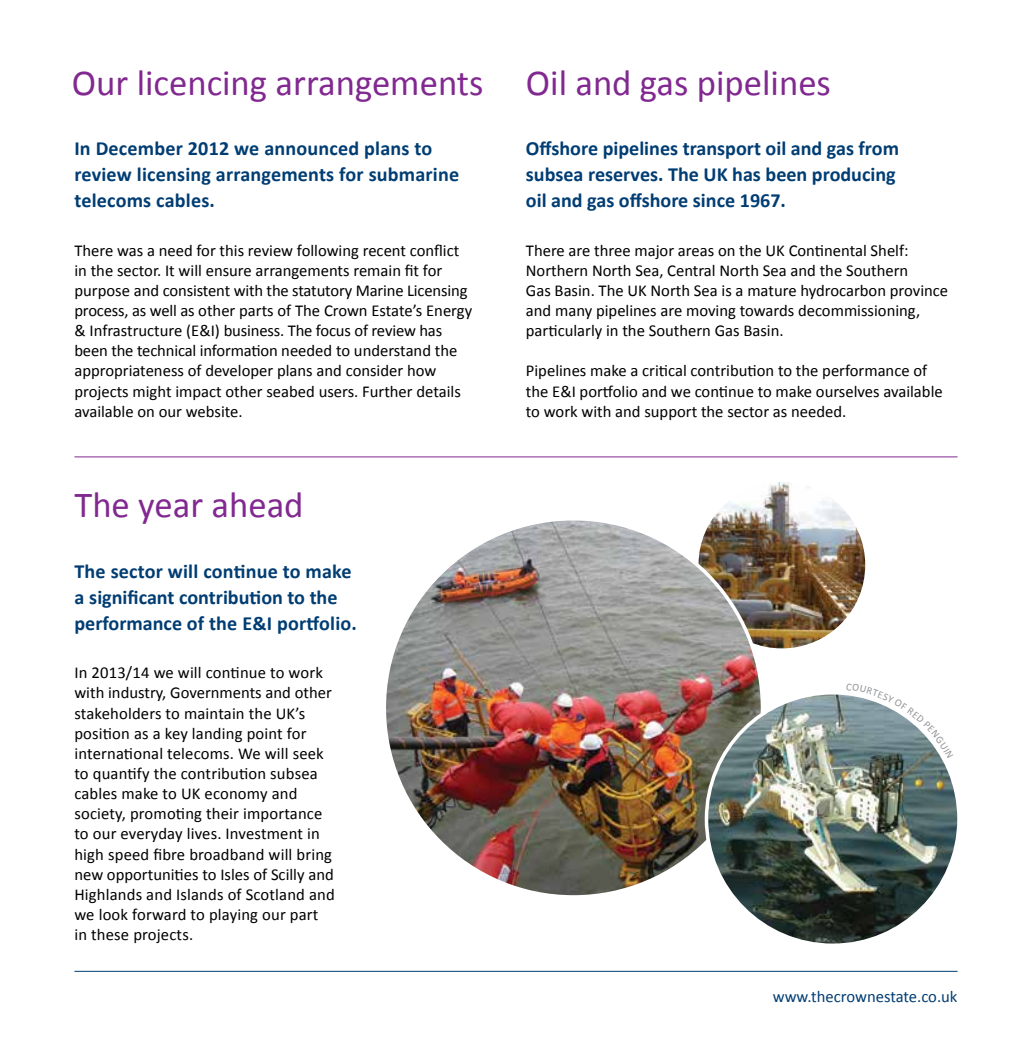
<style>
.page{position:relative;width:1032px;height:1042px;background:#fff}
.page>*{position:absolute;margin:0;border:0;box-sizing:border-box;transform-origin:0 0}
.t1{font:36.75px "Calibri";color:#812990}
.t2{font:700 20.12px/26.2px "Calibri";color:#003d73}
.t3{font:16.62px/20.1px "Calibri";color:#000}
.t4{font:16.62px "Calibri";color:#003d73}
</style>
<div class="page">
<hr style="left:74px;top:971px;width:883px;height:1px;background:#003d73">
<img style="left:698px;top:482px;width:167px;height:166px;border-radius:83px">
<img style="left:384px;top:519px;width:378px;height:378px;border-radius:189px">
<img style="left:706px;top:693px;width:253px;height:252px;border-radius:126px">
<hr style="left:74px;top:456px;width:883px;height:1px;background:#812990">
<svg style="left:846px;top:694px;width:97px;height:64px"></svg>
<h1 class="t1" style="left:72px;top:59px;width:760px">Our licencing arrangements Oil and gas pipelines</h1>
<p class="t2" style="left:74px;top:135px;width:386px">In December 2012 we announced plans to review licensing arrangements for submarine telecoms cables.</p>
<p class="t3" style="left:74px;top:240px;width:399px">There was a need for this review following recent conflict in the sector. It will ensure arrangements remain fit for purpose and consistent with the statutory Marine Licensing process, as well as other parts of The Crown Estate’s Energy &amp; Infrastructure (E&amp;I) business. The focus of review has been the technical information needed to understand the appropriateness of developer plans and consider how projects might impact other seabed users. Further details available on our website.</p>
<h1 class="t1" style="left:74px;top:482px;width:231px">The year ahead</h1>
<p class="t2" style="left:74px;top:558px;width:284px">The sector will continue to make a significant contribution to the performance of the E&amp;I portfolio.</p>
<p class="t3" style="left:74px;top:663px;width:262px">In 2013/14 we will continue to work with industry, Governments and other stakeholders to maintain the UK’s position as a key landing point for international telecoms. We will seek to quantify the contribution subsea cables make to UK economy and society, promoting their importance to our everyday lives. Investment in high speed fibre broadband will bring new opportunities to Isles of Scilly and Highlands and Islands of Scotland and we look forward to playing our part in these projects.</p>
<p class="t2" style="left:526px;top:135px;width:375px">Offshore pipelines transport oil and gas from subsea reserves. The UK has been producing oil and gas offshore since 1967.</p>
<p class="t3" style="left:526px;top:240px;width:424px">There are three major areas on the UK Continental Shelf:<br>Northern North Sea, Central North Sea and the Southern<br>Gas Basin. The UK North Sea is a mature hydrocarbon province and many pipelines are moving towards decommissioning, particularly in the Southern Gas Basin.</p>
<p class="t3" style="left:526px;top:361px;width:418px">Pipelines make a critical contribution to the performance of the E&amp;I portfolio and we continue to make ourselves available to work with and support the sector as needed.</p>
<p class="t4" style="left:773px;top:985px;width:186px">www.thecrownestate.co.uk</p>
</div>
